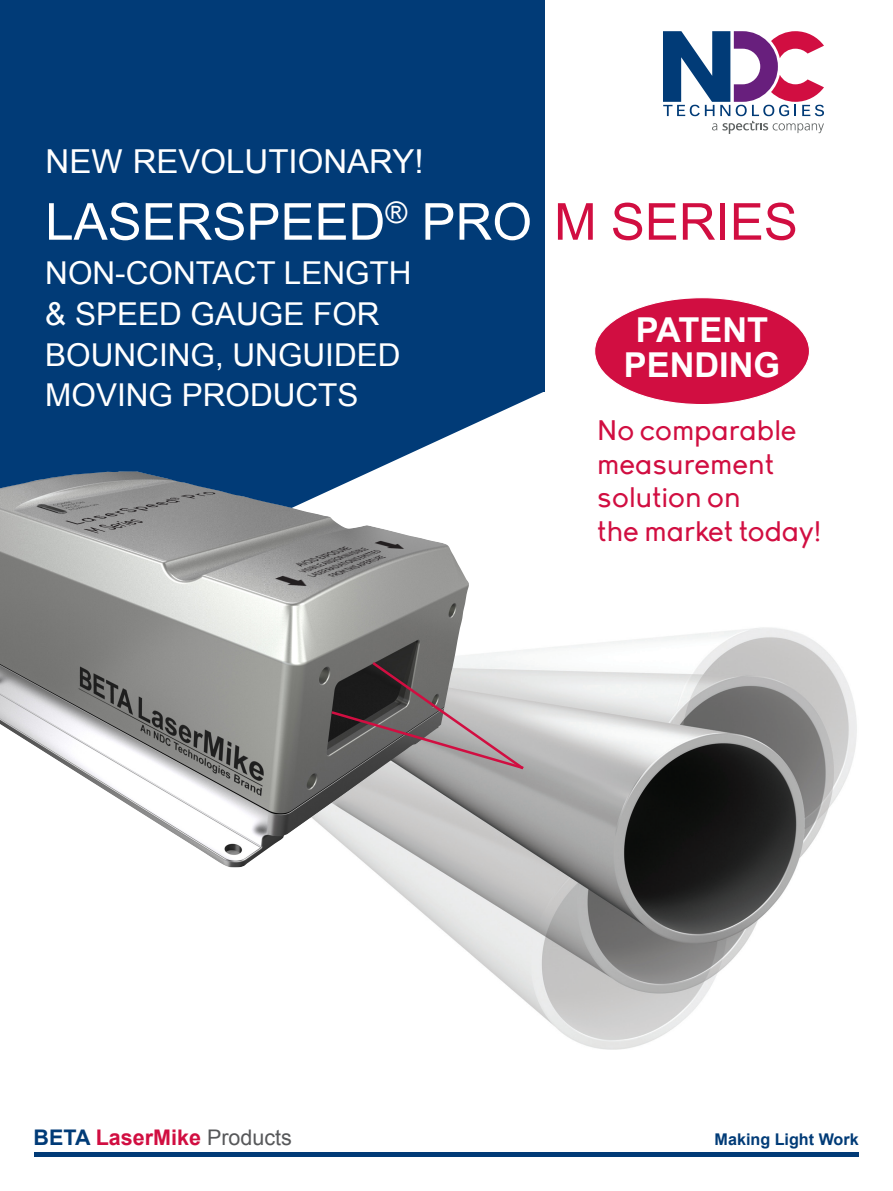
<style>
.page{position:relative;width:893px;height:1191px;background:#fff}
.page>*{position:absolute;margin:0;border:0;box-sizing:border-box;transform-origin:0 0}
.t1{font:51px "Arial";color:#fff}
.t2{font:700 34.35px/34.3px "Arial";color:#fff;text-align:center}
.t3{font:33px "Arial";color:#fff}
.t4{font:31.5px/40.5px "Arial";color:#fff}
.t5{font:28.2px/33.8px "Young";color:#d10e41}
.t6{font:700 21.45px "Arial";color:#d10e41}
.t7{font:700 16.2px "Arial";color:#013b77}
.s1{color:#d10e41}
.s2{color:#013b77}
.s3{font-weight:400;color:#57585a}
</style>
<div class="page">
<img style="left:230px;top:627px;width:627px;height:423px">
<div style="left:34px;top:1152px;width:825px;height:5px;background:#013b77"></div>
<svg style="left:0;top:0;width:544px;height:642px;background:#184c83"></svg>
<svg style="left:663px;top:31px;width:161px;height:103px"></svg>
<img style="left:0;top:471px;width:469px;height:396px">
<img style="left:110px;top:519px;width:33px;height:8px">
<svg style="left:329px;top:659px;width:197px;height:113px;background:#877f81"></svg>
<div style="left:595px;top:298px;width:214px;height:106px;background:#d10e41;border-radius:50%"></div>
<div style="left:406px;top:0;width:138px;height:392px;background:#013b77"></div>
<p class="t3" style="left:46px;top:139px;width:380px">NEW REVOLUTIONARY!</p>
<h1 class="t1" style="left:45px;top:188px;width:754px">LASERSPEED<sup>®</sup> PRO <span class="s1">M SERIES</span></h1>
<p class="t4" style="left:45px;top:253px;width:368px">NON-CONTACT LENGTH &amp; SPEED GAUGE FOR<br>BOUNCING, UNGUIDED<br>MOVING PRODUCTS</p>
<p class="t2" style="left:624px;top:314px;width:158px">PATENT<br>PENDING</p>
<p class="t6" style="left:34px;top:1123px;width:260px"><span class="s2">BETA</span> LaserMike <span class="s3">Products</span></p>
<p class="t5" style="left:597px;top:414px;width:225px">No comparable measurement solution on<br>the market today!</p>
<p class="t7" style="left:715px;top:1128px;width:146px">Making Light Work</p>
</div>
